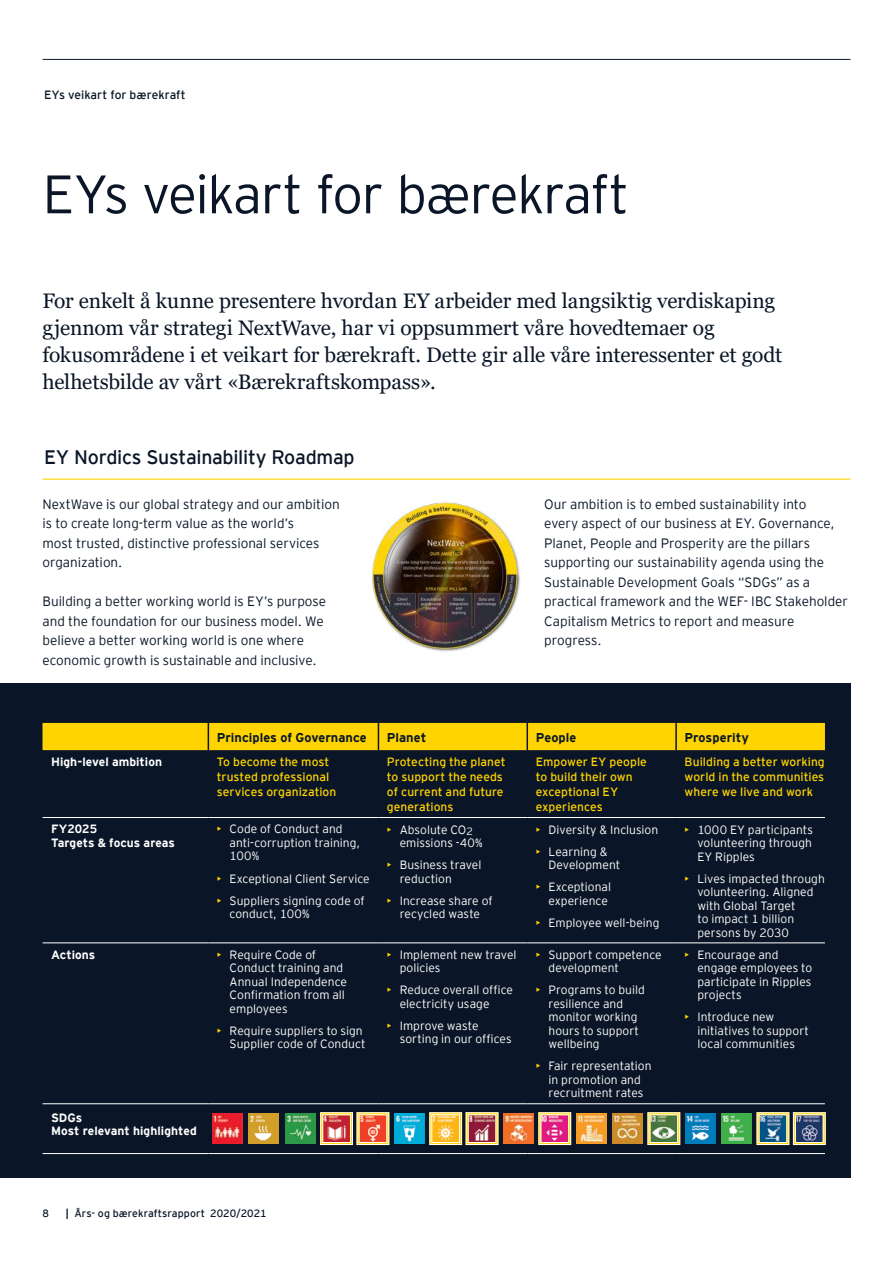
<style>
.page{position:relative;width:893px;height:1263px;background:#fff}
.page>*{position:absolute;margin:0;border:0;box-sizing:border-box;transform-origin:0 0}
.t1{font:300 54px "EY Interstate";letter-spacing:-.025em;color:#0a1627}
.t2{font:21px/27px "Georgia";letter-spacing:-.005em;color:#0a1627}
.t3{font:19.5px "EY Interstate";letter-spacing:-.015em;color:#0a1627}
.t4{font:300 13.5px/19.5px "EY Interstate";color:#0a1627}
.t5{font:700 12.75px "EY Interstate";color:#0a1627}
.t6{font:300 12px/13.5px "EY Interstate";letter-spacing:.005em;color:#fff}
.t7{font:12px/15px "EY Interstate";letter-spacing:.005em;color:#ffd400}
.t8{font:700 12px/13.5px "EY Interstate";letter-spacing:.005em;color:#fff}
.t9{font:12px "EY Interstate";color:#0a1627}
.t10{font:10.5px "EY Interstate";letter-spacing:.005em;color:#0a1627}
.s1{color:#ffd400}
.s2{font-weight:700}
</style>
<div class="page">
<div style="left:0;top:684px;width:850px;height:494px;background:#0a1627"></div>
<hr style="left:43px;top:59px;width:807px;height:1px;background:#0a1627">
<hr style="left:43px;top:479px;width:807px;height:1px;background:#ffd400">
<img style="left:372px;top:502px;width:148px;height:150px">
<hr style="left:43px;top:817px;width:165px;height:1px;background:#fff">
<hr style="left:208px;top:817px;width:170px;height:1px;background:#fff">
<hr style="left:378px;top:817px;width:149px;height:1px;background:#fff">
<hr style="left:527px;top:817px;width:149px;height:1px;background:#fff">
<hr style="left:676px;top:817px;width:149px;height:1px;background:#fff">
<hr style="left:43px;top:942px;width:165px;height:1px;background:#fff">
<hr style="left:208px;top:942px;width:170px;height:1px;background:#fff">
<hr style="left:378px;top:942px;width:149px;height:1px;background:#fff">
<hr style="left:527px;top:942px;width:149px;height:1px;background:#fff">
<hr style="left:676px;top:942px;width:149px;height:1px;background:#fff">
<hr style="left:43px;top:1103px;width:165px;height:1px;background:#fff">
<hr style="left:208px;top:1103px;width:170px;height:1px;background:#fff">
<hr style="left:378px;top:1103px;width:149px;height:1px;background:#fff">
<hr style="left:527px;top:1103px;width:149px;height:1px;background:#fff">
<hr style="left:676px;top:1103px;width:149px;height:1px;background:#fff">
<hr style="left:43px;top:1153px;width:165px;height:1px;background:#fff">
<hr style="left:208px;top:1153px;width:170px;height:1px;background:#fff">
<hr style="left:378px;top:1153px;width:149px;height:1px;background:#fff">
<hr style="left:527px;top:1153px;width:149px;height:1px;background:#fff">
<hr style="left:676px;top:1153px;width:149px;height:1px;background:#fff">
<div style="left:43px;top:723px;width:782px;height:27px;background:#ffd400"></div>
<hr style="left:526px;top:723px;width:2px;height:27px;background:#0a1627">
<hr style="left:675px;top:723px;width:2px;height:27px;background:#0a1627">
<img style="left:249px;top:1114px;width:30px;height:29px">
<img style="left:285px;top:1114px;width:30px;height:29px">
<svg style="left:320px;top:1112px;width:70px;height:33px;background:#de8869"></svg>
<img style="left:394px;top:1114px;width:30px;height:29px">
<svg style="left:429px;top:1112px;width:70px;height:33px;background:#d6a467"></svg>
<img style="left:503px;top:1114px;width:30px;height:29px">
<svg style="left:538px;top:1112px;width:34px;height:33px"></svg>
<div style="left:540px;top:1114px;width:29px;height:29px;border:1px solid #fff"></div>
<img style="left:576px;top:1114px;width:30px;height:29px">
<img style="left:613px;top:1114px;width:29px;height:29px">
<svg style="left:647px;top:1112px;width:34px;height:33px"></svg>
<img style="left:685px;top:1114px;width:30px;height:29px">
<img style="left:722px;top:1114px;width:29px;height:29px">
<svg style="left:756px;top:1112px;width:70px;height:33px;background:#758989"></svg>
<div style="left:795px;top:1114px;width:29px;height:29px;border:1px solid #fff"></div>
<img style="left:213px;top:1114px;width:29px;height:29px">
<p class="t9" style="left:44px;top:86px;width:143px">EYs veikart for bærekraft</p>
<h1 class="t1" style="left:43px;top:156px;width:588px">EYs veikart for bærekraft</h1>
<p class="t2" style="left:43px;top:287px;width:741px">For enkelt å kunne presentere hvordan EY arbeider med langsiktig verdiskaping gjennom vår strategi NextWave, har vi oppsummert våre hovedtemaer og fokusområdene i et veikart for bærekraft. Dette gir alle våre interessenter et godt helhetsbilde av vårt «Bærekraftskompass».</p>
<h3 class="t3" style="left:44px;top:443px;width:312px">EY Nordics Sustainability Roadmap</h3>
<p class="t4" style="left:43px;top:493px;width:299px">NextWave is our global strategy and our ambition is to create long-term value as the world’s<br>most trusted, distinctive professional services organization.</p>
<p class="t4" style="left:43px;top:591px;width:285px">Building a better working world is EY’s purpose and the foundation for our business model. We believe a better working world is one where economic growth is sustainable and inclusive.</p>
<p class="t4" style="left:544px;top:493px;width:305px">Our ambition is to embed sustainability into<br>every aspect of our business at EY. Governance, Planet, People and Prosperity are the pillars supporting our sustainability agenda using the Sustainable Development Goals “SDGs” as a practical framework and the WEF- IBC Stakeholder Capitalism Metrics to report and measure progress.</p>
<p class="t5" style="left:217px;top:728px;width:151px">Principles of Governance</p>
<p class="t5" style="left:387px;top:728px;width:41px">Planet</p>
<p class="t5" style="left:536px;top:728px;width:42px">People</p>
<p class="t5" style="left:685px;top:728px;width:66px">Prosperity</p>
<p class="t8" style="left:51px;top:754px;width:113px">High-level ambition</p>
<p class="t7" style="left:217px;top:754px;width:121px">To become the most trusted professional services organization</p>
<p class="t7" style="left:387px;top:754px;width:120px">Protecting the planet to support the needs of current and future generations</p>
<p class="t7" style="left:536px;top:754px;width:113px">Empower EY people to build their own exceptional EY experiences</p>
<p class="t7" style="left:685px;top:754px;width:142px;text-align:justify">Building a better working world in the communities where we live and work</p>
<p class="t8" style="left:51px;top:822px;width:126px">FY2025<br>Targets &amp; focus areas</p>
<p class="t6" style="left:230px;top:822px;width:132px;text-indent:-13px"><span class="s1">•</span> Code of Conduct and anti-corruption training,<br>100%</p>
<p class="t6" style="left:217px;top:871px;width:154px"><span class="s1">•</span> Exceptional Client Service</p>
<p class="t6" style="left:230px;top:893px;width:136px;text-indent:-13px"><span class="s1">•</span> Suppliers signing code of conduct, 100%</p>
<p class="t6" style="left:536px;top:822px;width:124px"><span class="s1">•</span> Diversity &amp; Inclusion</p>
<p class="t6" style="left:549px;top:844px;width:73px;text-indent:-13px"><span class="s1">•</span> Learning &amp;<br>Development</p>
<p class="t6" style="left:536px;top:879px;width:77px;text-align:right"><span class="s1">•</span> Exceptional experience</p>
<p class="t6" style="left:536px;top:915px;width:125px"><span class="s1">•</span> Employee well-being</p>
<p class="t6" style="left:400px;top:822px;width:84px;text-indent:-13px"><span class="s1">•</span> Absolute CO<sub>2 </sub>emissions -40%</p>
<p class="t6" style="left:400px;top:857px;width:83px;text-indent:-13px"><span class="s1">•</span> Business travel reduction</p>
<p class="t6" style="left:387px;top:893px;width:107px;text-align:center"><span class="s1">•</span> Increase share of recycled waste</p>
<p class="t6" style="left:697px;top:822px;width:117px;text-align:justify;text-indent:-13px"><span class="s1">•</span> 1000 EY participants volunteering through EY Ripples</p>
<p class="t6" style="left:697px;top:871px;width:129px;text-indent:-13px"><span class="s1">•</span> Lives impacted through volunteering. Aligned with Global Target<br>to impact 1 billion persons by 2030</p>
<p class="t8" style="left:51px;top:947px;width:46px">Actions</p>
<p class="t6" style="left:230px;top:947px;width:119px;text-indent:-13px"><span class="s1">•</span> Require Code of<br>Conduct training and<br>Annual Independence<br>Confirmation from all employees</p>
<p class="t6" style="left:217px;top:1023px;width:150px;text-align:right"><span class="s1">•</span> Require suppliers to sign<br>Supplier code of Conduct</p>
<p class="t8" style="left:51px;top:1110px;width:147px">SDGs<br>Most relevant highlighted</p>
<p class="t6" style="left:400px;top:947px;width:118px;text-indent:-13px"><span class="s1">•</span> Implement new travel policies</p>
<p class="t6" style="left:400px;top:983px;width:115px;text-indent:-13px"><span class="s1">•</span> Reduce overall office electricity usage</p>
<p class="t6" style="left:400px;top:1018px;width:113px;text-indent:-13px"><span class="s1">•</span> Improve waste sorting in our offices</p>
<p class="t6" style="left:549px;top:947px;width:115px;text-indent:-13px"><span class="s1">•</span> Support competence development</p>
<p class="t6" style="left:549px;top:983px;width:98px;text-indent:-13px"><span class="s1">•</span> Programs to build resilience and monitor working hours to support wellbeing</p>
<p class="t6" style="left:536px;top:1059px;width:117px;text-align:center"><span class="s1">•</span> Fair representation in promotion and recruitment rates</p>
<p class="t6" style="left:697px;top:947px;width:116px;text-indent:-13px"><span class="s1">•</span> Encourage and engage employees to participate in Ripples projects</p>
<p class="t6" style="left:697px;top:1010px;width:113px;text-indent:-13px"><span class="s1">•</span> Introduce new initiatives to support local communities</p>
<p class="t10" style="left:43px;top:1206px;width:8px">8</p>
<p class="t10" style="left:66px;top:1206px;width:202px"><span class="s2">|</span> Års- og bærekraftsrapport 2020/2021</p>
</div>
